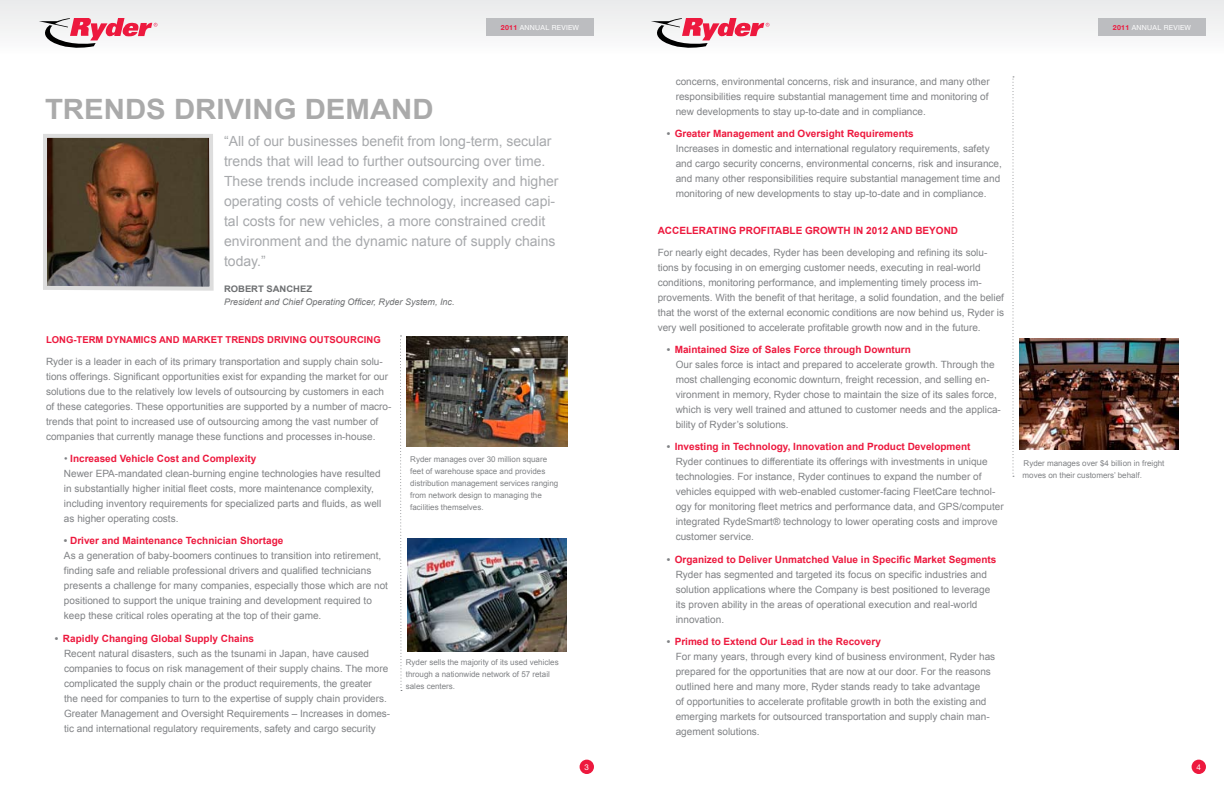
<style>
.page{position:relative;width:1224px;height:792px;background:#fff}
.page>*{position:absolute;margin:0;border:0;box-sizing:border-box;transform-origin:0 0}
.t1{font:700 28px "Arial";color:#aaa;scale:1.05 1}
.t2{font:14px/20px "Arial";color:#a7a9ac}
.t3{font:10px/15px "Arial";color:#808285}
.t4{font:700 10px "Arial";color:#ed193e}
.t5{font:700 9.5px "Arial";color:#ed193e}
.t6{font:italic 9px "Arial";color:#6d6f71}
.t7{font:700 9px "Arial";color:#6d6f71;scale:1.05 1}
.t8{font:8px/12px "Arial";color:#808285}
.t9{font:8px "Helvetica Neue";color:#fff}
.t10{font:7px "Helvetica Neue";letter-spacing:.04em;color:#fff}
.s1{font-weight:700;color:#ed193e}
.s2{font-weight:700}
</style>
<div class="page">
<div style="left:0;top:0;width:612px;height:54px;background:#f2f2f3"></div>
<div style="left:486px;top:18px;width:108px;height:18px;background:#bcbdc0"></div>
<svg style="left:39px;top:18px;width:118px;height:30px"></svg>
<div style="left:580px;top:760px;width:14px;height:14px;background:#ed193e;border-radius:50%"></div>
<div style="left:612px;top:0;width:612px;height:54px;background:#f2f2f3"></div>
<div style="left:1192px;top:760px;width:14px;height:14px;background:#ed193e;border-radius:50%"></div>
<div style="left:1098px;top:18px;width:108px;height:18px;background:#bcbdc0"></div>
<svg style="left:651px;top:18px;width:118px;height:30px"></svg>
<svg style="left:400px;top:335px;width:2px;height:356px"></svg>
<svg style="left:43px;top:134px;width:171px;height:157px;background:#6b5747"></svg>
<img style="left:406px;top:337px;width:161px;height:110px">
<img style="left:408px;top:539px;width:159px;height:112px">
<img style="left:1020px;top:338px;width:159px;height:112px">
<svg style="left:1013px;top:76px;width:1px;height:401px"></svg>
<p class="t10" style="left:501px;top:23px;width:80px"><span class="s1">2011</span> ANNUAL REVIEW</p>
<h1 class="t1" style="left:45px;top:91px;width:372px">TRENDS DRIVING DEMAND</h1>
<p class="t2" style="left:224px;top:131px;width:336px">“All of our businesses benefit from long-term, secular trends that will lead to further outsourcing over time.<br>These trends include increased complexity and higher operating costs of vehicle technology, increased capi&shy;tal costs for new vehicles, a more constrained credit environment and the dynamic nature of supply chains today.”</p>
<p class="t7" style="left:224px;top:283px;width:85px">ROBERT SANCHEZ</p>
<p class="t6" style="left:224px;top:296px;width:232px">President and Chief Operating Officer, Ryder System, Inc.</p>
<p class="t5" style="left:46px;top:333px;width:336px">LONG-TERM DYNAMICS AND MARKET TRENDS DRIVING OUTSOURCING</p>
<p class="t3" style="left:46px;top:354px;width:347px">Ryder is a leader in each of its primary transportation and supply chain solu&shy;tions offerings. Significant opportunities exist for expanding the market for our solutions due to the relatively low levels of outsourcing by customers in each of these categories. These opportunities are supported by a number of macro&shy;trends that point to increased use of outsourcing among the vast number of companies that currently manage these functions and processes in-house.</p>
<p class="t3" style="left:64px;top:451px;width:319px">• <span class="s1">Increased Vehicle Cost and Complexity<br></span>Newer EPA-mandated clean-burning engine technologies have resulted in substantially higher initial fleet costs, more maintenance complexity, including inventory requirements for specialized parts and fluids, as well as higher operating costs.</p>
<p class="t3" style="left:64px;top:533px;width:326px"><span class="s2">•</span> <span class="s1">Driver and Maintenance Technician Shortage<br></span>As a generation of baby-boomers continues to transition into retirement, finding safe and reliable professional drivers and qualified technicians presents a challenge for many companies, especially those which are not positioned to support the unique training and development required to keep these critical roles operating at the top of their game.</p>
<p class="t3" style="left:64px;top:631px;width:328px;text-indent:-9px"><span class="s2">•</span> <span class="s1">Rapidly Changing Global Supply Chains<br></span>Recent natural disasters, such as the tsunami in Japan, have caused companies to focus on risk management of their supply chains. The more complicated the supply chain or the product requirements, the greater<br>the need for companies to turn to the expertise of supply chain providers.<br>Greater Management and Oversight Requirements – Increases in domes&shy;tic and international regulatory requirements, safety and cargo security</p>
<p class="t8" style="left:410px;top:454px;width:150px">Ryder manages over 30 million square feet of warehouse space and provides distribution management services ranging from network design to managing the facilities themselves.</p>
<p class="t8" style="left:406px;top:657px;width:154px">Ryder sells the majority of its used vehicles through a nationwide network of 57 retail sales centers.</p>
<p class="t10" style="left:1113px;top:23px;width:80px"><span class="s1">2011</span> ANNUAL REVIEW</p>
<p class="t3" style="left:676px;top:74px;width:316px;text-align:justify">concerns, environmental concerns, risk and insurance, and many other responsibilities require substantial management time and monitoring of new developments to stay up-to-date and in compliance.</p>
<p class="t3" style="left:676px;top:126px;width:328px;text-indent:-9px"><span class="s2">•</span> <span class="s1">Greater Management and Oversight Requirements<br></span>Increases in domestic and international regulatory requirements, safety and cargo security concerns, environmental concerns, risk and insurance, and many other responsibilities require substantial management time and monitoring of new developments to stay up-to-date and in compliance.</p>
<p class="t4" style="left:658px;top:224px;width:302px">ACCELERATING PROFITABLE GROWTH IN 2012 AND BEYOND</p>
<p class="t3" style="left:658px;top:245px;width:348px">For nearly eight decades, Ryder has been developing and refining its solu&shy;tions by focusing in on emerging customer needs, executing in real-world conditions, monitoring performance, and implementing timely process im&shy;provements. With the benefit of that heritage, a solid foundation, and the belief that the worst of the external economic conditions are now behind us, Ryder is very well positioned to accelerate profitable growth now and in the future.</p>
<p class="t3" style="left:676px;top:342px;width:327px;text-indent:-9px"><span class="s2">•</span> <span class="s1">Maintained Size of Sales Force through Downturn<br></span>Our sales force is intact and prepared to accelerate growth. Through the most challenging economic downturn, freight recession, and selling en&shy;vironment in memory, Ryder chose to maintain the size of its sales force, which is very well trained and attuned to customer needs and the applica&shy;bility of Ryder’s solutions.</p>
<p class="t3" style="left:676px;top:439px;width:329px;text-indent:-9px"><span class="s2">•</span> <span class="s1">Investing in Technology, Innovation and Product Development<br></span>Ryder continues to differentiate its offerings with investments in unique technologies. For instance, Ryder continues to expand the number of vehicles equipped with web-enabled customer-facing FleetCare technol&shy;ogy for monitoring fleet metrics and performance data, and GPS/computer integrated RydeSmart® technology to lower operating costs and improve customer service.</p>
<p class="t3" style="left:676px;top:552px;width:322px;text-indent:-9px"><span class="s2">•</span> <span class="s1">Organized to Deliver Unmatched Value in Specific Market Segments </span>Ryder has segmented and targeted its focus on specific industries and solution applications where the Company is best positioned to leverage its proven ability in the areas of operational execution and real-world innovation.</p>
<p class="t3" style="left:676px;top:634px;width:321px;text-indent:-9px"><span class="s2">•</span> <span class="s1">Primed to Extend Our Lead in the Recovery<br></span>For many years, through every kind of business environment, Ryder has prepared for the opportunities that are now at our door. For the reasons outlined here and many more, Ryder stands ready to take advantage<br>of opportunities to accelerate profitable growth in both the existing and emerging markets for outsourced transportation and supply chain man&shy;agement solutions.</p>
<p class="t8" style="left:1023px;top:457px;width:143px">Ryder manages over $4 billion in freight moves on their customers’ behalf.</p>
<p class="t9" style="left:585px;top:762px;width:6px">3</p>
<p class="t9" style="left:1197px;top:762px;width:6px">4</p>
</div>
